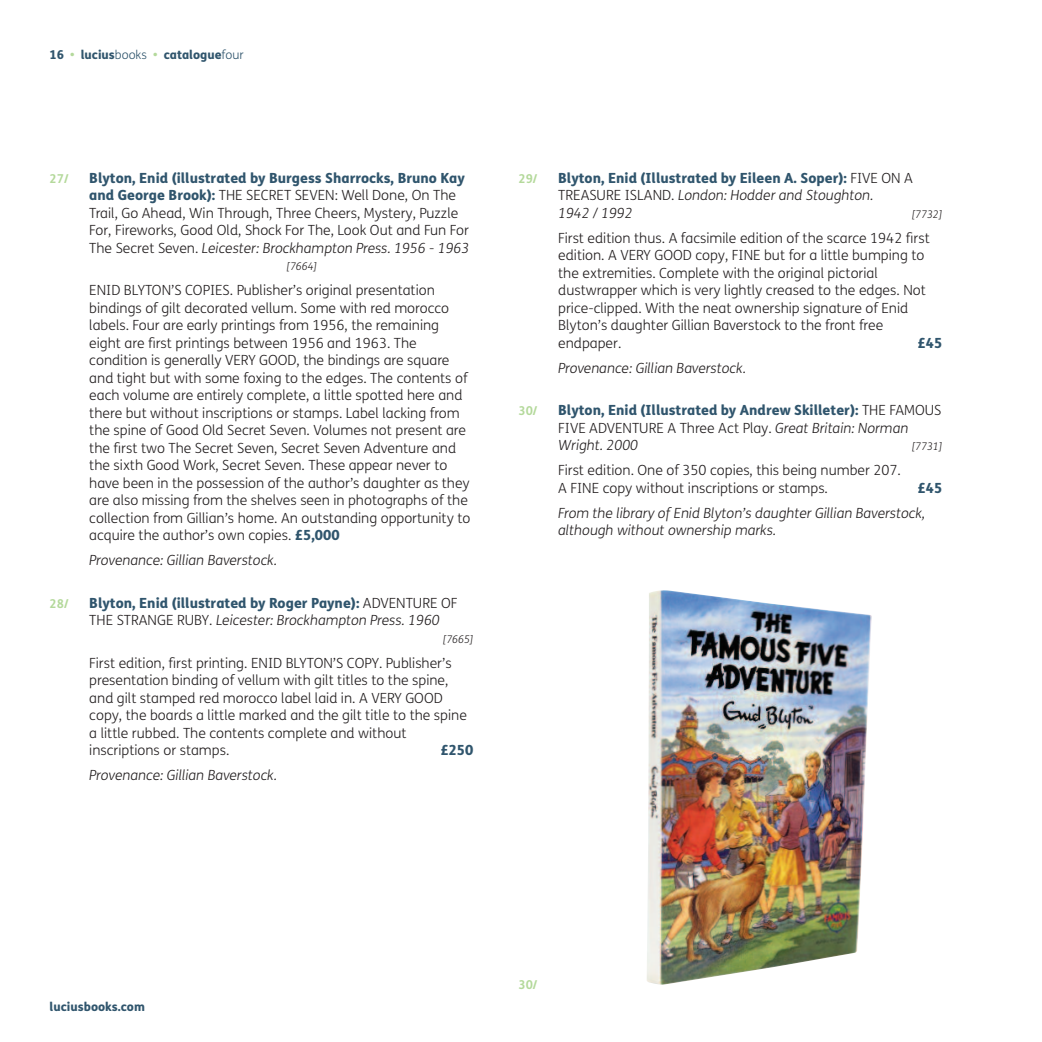
<style>
.page{position:relative;width:1042px;height:1042px;background:#fff}
.page>*{position:absolute;margin:0;border:0;box-sizing:border-box;transform-origin:0 0}
.t1{font:300 14px/17.5px "FS Me";color:#231f20}
.t2{font:800 14px/17.5px "FS Me";color:#30556d}
.t3{font:italic 300 14px/17.5px "FS Me";color:#231f20}
.t4{font:800 12.25px "FS Me";color:#30556d}
.t5{font:700 12.25px "FS Me";color:#b4d99b}
.t6{font:italic 300 10.5px "FS Me";color:#231f20}
.s1{color:#b4d99b}
.s2{font-weight:300}
.s3{font-weight:800;color:#30556d}
.s4{font-style:italic}
.s5{font-weight:300;color:#231f20}
.s6{font-weight:300;font-style:italic;color:#231f20}
</style>
<div class="page">
<img style="left:647px;top:590px;width:225px;height:395px">
<p class="t4" style="left:50px;top:50px;width:196px">16 <span class="s1">•</span> lucius<span class="s2">books</span> <span class="s1">•</span> catalogue<span class="s2">four</span></p>
<p class="t5" style="left:50px;top:174px;width:20px">27/</p>
<p class="t1" style="left:89px;top:171px;width:381px"><span class="s3">Blyton, Enid (illustrated by Burgess Sharrocks, Bruno Kay and George Brook):</span> THE SECRET SEVEN: Well Done, On The Trail, Go Ahead, Win Through, Three Cheers, Mystery, Puzzle For, Fireworks, Good Old, Shock For The, Look Out and Fun For The Secret Seven. <span class="s4">Leicester: Brockhampton Press. 1956 - 1963</span></p>
<p class="t6" style="left:287px;top:263px;width:32px">[7664]</p>
<p class="t1" style="left:89px;top:283px;width:382px">ENID BLYTON’S COPIES. Publisher’s original presentation bindings of gilt decorated vellum. Some with red morocco labels. Four are early printings from 1956, the remaining eight are first printings between 1956 and 1963. The condition is generally VERY GOOD, the bindings are square and tight but with some foxing to the edges. The contents of each volume are entirely complete, a little spotted here and there but without inscriptions or stamps. Label lacking from the spine of Good Old Secret Seven. Volumes not present are the first two The Secret Seven, Secret Seven Adventure and the sixth Good Work, Secret Seven. These appear never to have been in the possession of the author’s daughter as they are also missing from the shelves seen in photographs of the collection from Gillian’s home. An outstanding opportunity to acquire the author’s own copies. <span class="s3">£5,000</span></p>
<p class="t3" style="left:89px;top:553px;width:189px">Provenance: Gillian Baverstock.</p>
<p class="t5" style="left:50px;top:599px;width:20px">28/</p>
<p class="t2" style="left:89px;top:595px;width:370px">Blyton, Enid (illustrated by Roger Payne): <span class="s5">ADVENTURE OF<br>THE STRANGE RUBY.</span> <span class="s6">Leicester: Brockhampton Press. 1960</span></p>
<p class="t6" style="left:443px;top:635px;width:32px">[7665]</p>
<p class="t1" style="left:89px;top:655px;width:379px">First edition, first printing. ENID BLYTON’S COPY. Publisher’s presentation binding of vellum with gilt titles to the spine, and gilt stamped red morocco label laid in. A VERY GOOD copy, the boards a little marked and the gilt title to the spine a little rubbed. The contents complete and without inscriptions or stamps.</p>
<p class="t2" style="left:440px;top:743px;width:34px">£250</p>
<p class="t3" style="left:89px;top:768px;width:189px">Provenance: Gillian Baverstock.</p>
<p class="t5" style="left:518px;top:174px;width:20px">29/</p>
<p class="t2" style="left:558px;top:171px;width:356px">Blyton, Enid (Illustrated by Eileen A. Soper): <span class="s5">FIVE ON A<br>TREASURE ISLAND.</span> <span class="s6">London: Hodder and Stoughton.<br>1942 / 1992</span></p>
<p class="t6" style="left:912px;top:210px;width:32px">[7732]</p>
<p class="t1" style="left:558px;top:231px;width:373px">First edition thus. A facsimile edition of the scarce 1942 first edition. A VERY GOOD copy, FINE but for a little bumping to the extremities. Complete with the original pictorial dustwrapper which is very lightly creased to the edges. Not price-clipped. With the neat ownership signature of Enid Blyton’s daughter Gillian Baverstock to the front free endpaper.</p>
<p class="t2" style="left:917px;top:336px;width:26px">£45</p>
<p class="t3" style="left:558px;top:361px;width:189px">Provenance: Gillian Baverstock.</p>
<p class="t5" style="left:518px;top:406px;width:20px">30/</p>
<p class="t2" style="left:558px;top:403px;width:384px">Blyton, Enid (Illustrated by Andrew Skilleter): <span class="s5">THE FAMOUS<br>FIVE ADVENTURE A Three Act Play.</span> <span class="s6">Great Britain: Norman<br>Wright. 2000</span></p>
<p class="t6" style="left:912px;top:443px;width:32px">[7731]</p>
<p class="t1" style="left:558px;top:463px;width:344px">First edition. One of 350 copies, this being number 207.<br>A FINE copy without inscriptions or stamps.</p>
<p class="t2" style="left:917px;top:480px;width:26px">£45</p>
<p class="t3" style="left:558px;top:505px;width:368px">From the library of Enid Blyton’s daughter Gillian Baverstock, although without ownership marks.</p>
<p class="t4" style="left:50px;top:1002px;width:97px">luciusbooks.com</p>
<p class="t5" style="left:518px;top:980px;width:20px">30/</p>
</div>
